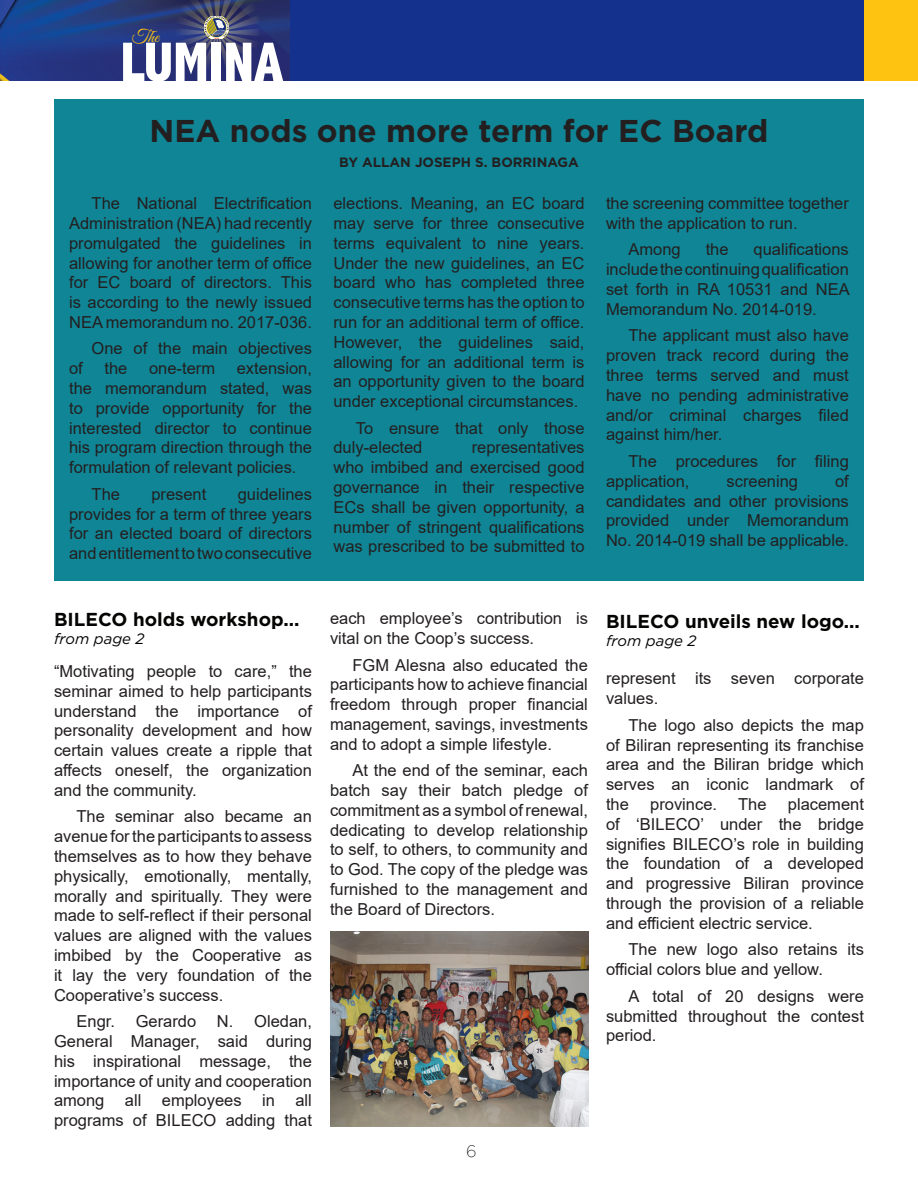
<style>
.page{position:relative;width:918px;height:1188px;background:#fff}
.page>*{position:absolute;margin:0;border:0;box-sizing:border-box;transform-origin:0 0}
.t1{font:800 condensed 56.25px "Abadi";color:#fff}
.t2{font:700 31.5px "Gotham";color:#231f20}
.t3{font:700 18.75px "Gotham";color:#040503}
.t4{font:18px "Great Vibes";color:#fec210}
.Paragraph_Style_1{font:16.5px/19.8px "Arial";color:#231f20;text-align:justify}
.t5{font:200 16.5px "Gotham";color:#000}
.t6{font:italic 15px "Gotham";color:#040503}
.t7{font:700 13.5px "Gotham";color:#231f20}
</style>
<div class="page">
<div style="left:276px;top:0;width:642px;height:80px;background:#14318e"></div>
<img style="left:0;top:0;width:290px;height:80px">
<img style="left:172px;top:0;width:87px;height:74px">
<img style="left:204px;top:16px;width:24px;height:23px">
<div style="left:864px;top:0;width:54px;height:80px;background:#fec210"></div>
<div style="left:54px;top:99px;width:810px;height:482px;background:#108595"></div>
<img style="left:330px;top:931px;width:258px;height:195px">
<p class="t4" style="left:132px;top:27px;width:28px">The</p>
<h1 class="t1" style="left:120px;top:30px;width:165px">LUMINA</h1>
<p class="t2" style="left:150px;top:113px;width:620px">NEA nods one more term for EC Board</p>
<p class="Paragraph_Style_1" style="left:69px;top:193px;width:244px;text-indent:22px">The National Electrification Administration (NEA) had recently promulgated the guidelines in allowing for another term of office for EC board of directors. This is according to the newly issued NEA memorandum no. 2017-036.</p>
<p class="Paragraph_Style_1" style="left:92px;top:339px;width:222px">One of the main objectives</p>
<p class="Paragraph_Style_1" style="left:69px;top:358px;width:15px">of</p>
<p class="Paragraph_Style_1" style="left:105px;top:358px;width:24px">the</p>
<p class="Paragraph_Style_1" style="left:149px;top:358px;width:68px">one-term</p>
<p class="Paragraph_Style_1" style="left:69px;top:358px;width:244px;text-indent:168px">extension, the memorandum stated, was to provide opportunity for the interested director to continue his program direction through the formulation of relevant policies.</p>
<p class="Paragraph_Style_1" style="left:92px;top:484px;width:30px">The</p>
<p class="Paragraph_Style_1" style="left:151px;top:484px;width:57px">present</p>
<p class="Paragraph_Style_1" style="left:69px;top:484px;width:244px;text-indent:169px">guidelines provides for a term of three years for an elected board of directors and entitlement to two consecutive</p>
<p class="t7" style="left:339px;top:154px;width:241px">BY ALLAN JOSEPH S. BORRINAGA</p>
<p class="Paragraph_Style_1" style="left:333px;top:193px;width:253px">elections. Meaning, an EC board may serve for three consecutive terms equivalent to nine years.<br>Under the new guidelines, an EC board who has completed three consecutive terms has the option to run for an additional term of office.<br>However, the guidelines said, allowing for an additional term is an opportunity given to the board under exceptional circumstances.</p>
<p class="Paragraph_Style_1" style="left:333px;top:418px;width:253px;text-indent:22px">To ensure that only those duly-elected</p>
<p class="Paragraph_Style_1" style="left:333px;top:438px;width:253px;text-indent:138px">representatives who imbibed and exercised good governance in their respective ECs shall be given opportunity, a number of stringent qualifications was prescribed to be submitted to</p>
<p class="Paragraph_Style_1" style="left:606px;top:193px;width:244px">the screening committee together with the application to run.</p>
<p class="Paragraph_Style_1" style="left:628px;top:240px;width:54px">Among</p>
<p class="Paragraph_Style_1" style="left:706px;top:240px;width:24px">the</p>
<p class="Paragraph_Style_1" style="left:606px;top:240px;width:245px;text-indent:148px">qualifications include the continuing qualification set forth in RA 10531 and NEA Memorandum No. 2014-019.</p>
<p class="Paragraph_Style_1" style="left:606px;top:326px;width:244px;text-indent:22px">The applicant must also have proven track record during the three terms served and must have no pending administrative and/or criminal charges filed against him/her.</p>
<p class="Paragraph_Style_1" style="left:606px;top:451px;width:244px;text-indent:22px">The procedures for filing application,</p>
<p class="Paragraph_Style_1" style="left:606px;top:471px;width:244px;text-indent:229px">of candidates and other provisions provided under Memorandum No. 2014-019 shall be applicable.</p>
<p class="Paragraph_Style_1" style="left:727px;top:471px;width:73px">screening</p>
<p class="t3" style="left:54px;top:609px;width:247px">BILECO holds workshop...</p>
<p class="t6" style="left:54px;top:631px;width:92px">from page 2</p>
<p class="Paragraph_Style_1" style="left:54px;top:661px;width:260px">“Motivating people to care,” the seminar aimed to help participants understand the importance of personality development and how certain values create a ripple that affects oneself, the organization and the community.</p>
<p class="Paragraph_Style_1" style="left:54px;top:807px;width:260px;text-indent:22px">The seminar also became an avenue for the participants to assess themselves as to how they behave physically, emotionally, mentally, morally and spiritually. They were made to self-reflect if their personal values are aligned with the values imbibed by the Cooperative as it lay the very foundation of the Cooperative’s success.</p>
<p class="Paragraph_Style_1" style="left:76px;top:1011px;width:40px">Engr.</p>
<p class="Paragraph_Style_1" style="left:136px;top:1011px;width:62px">Gerardo</p>
<p class="Paragraph_Style_1" style="left:54px;top:1011px;width:260px;text-indent:163px">N. Oledan, General Manager, said during his inspirational message, the importance of unity and cooperation among all employees in all programs of BILECO adding that</p>
<p class="Paragraph_Style_1" style="left:330px;top:608px;width:259px">each employee’s contribution is vital on the Coop’s success.</p>
<p class="Paragraph_Style_1" style="left:330px;top:655px;width:260px;text-indent:22px">FGM Alesna also educated the participants how to achieve financial freedom through proper financial management, savings, investments and to adopt a simple lifestyle.</p>
<p class="Paragraph_Style_1" style="left:330px;top:760px;width:260px;text-indent:22px">At the end of the seminar, each batch say their batch pledge of commitment as a symbol of renewal, dedicating to develop relationship to self, to others, to community and to God. The copy of the pledge was furnished to the management and the Board of Directors.</p>
<p class="t5" style="left:466px;top:1143px;width:12px">6</p>
<p class="t3" style="left:606px;top:611px;width:255px">BILECO unveils new logo...</p>
<p class="t6" style="left:606px;top:632px;width:92px">from page 2</p>
<p class="Paragraph_Style_1" style="left:606px;top:669px;width:259px">represent its seven corporate values.</p>
<p class="Paragraph_Style_1" style="left:606px;top:715px;width:259px;text-indent:22px">The logo also depicts the map of Biliran representing its franchise area and the Biliran bridge which serves an iconic landmark of the</p>
<p class="Paragraph_Style_1" style="left:606px;top:794px;width:259px;text-indent:182px">placement of ‘BILECO’ under the bridge signifies BILECO’s role in building the foundation of a developed and progressive Biliran province through the provision of a reliable and efficient electric service.</p>
<p class="Paragraph_Style_1" style="left:606px;top:940px;width:259px;text-indent:22px">The new logo also retains its official colors blue and yellow.</p>
<p class="Paragraph_Style_1" style="left:606px;top:986px;width:259px;text-indent:22px">A total of 20 designs were submitted throughout the contest period.</p>
<p class="Paragraph_Style_1" style="left:650px;top:794px;width:68px">province.</p>
<p class="Paragraph_Style_1" style="left:738px;top:794px;width:30px">The</p>
</div>
